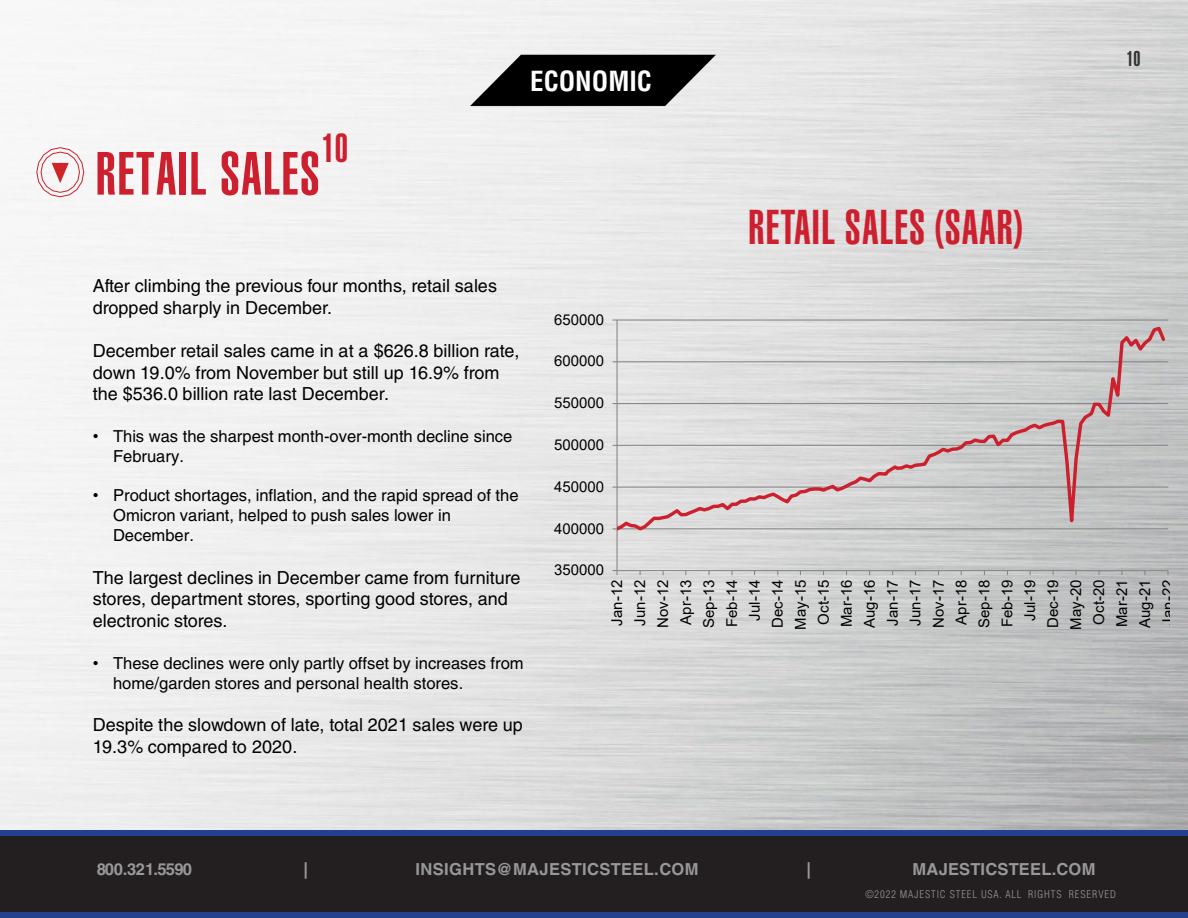
<style>
.page{position:relative;width:1188px;height:918px;background:#fff}
.page>*{position:absolute;margin:0;border:0;box-sizing:border-box;transform-origin:0 0}
.t1{font:60px "Helvetica LT Std Ultra Comp";letter-spacing:.025em;color:#cd202f}
.t2{font:48px "Helvetica LT Std Ultra Comp";letter-spacing:.03em;color:#cd202f}
.t3{font:39.9px "Helvetica LT Std Ultra Comp";color:#cd202f}
.t4{font:700 condensed 27px "Helvetica LT Std";color:#fff}
.t5{font:21px "Helvetica LT Std Ultra Comp";color:#303335}
.t6{font:18px/21.6px "Helvetica LT Std";color:#000}
.t7{font:16.5px/19.8px "Helvetica LT Std";color:#000}
.t8{font:700 16.5px "Helvetica LT Std";letter-spacing:.015em;color:#989899}
.t9{font:700 16.5px "Helvetica LT Std";letter-spacing:-.045em;color:#989899}
.t10{font:15px "Arial";color:#000}
.t11{font:300 condensed 10.5px "Helvetica LT Std";letter-spacing:.09em;color:#989899}
.s1{font-family:"Arial"}
</style>
<div class="page">
<img style="left:469px;top:26px;width:250px;height:106px">
<div style="left:0;top:833px;width:1188px;height:82px;background:#231f20"></div>
<div style="left:0;top:912px;width:1188px;height:6px;background:#25408f"></div>
<div style="left:0;top:830px;width:1188px;height:6px;background:#25408f"></div>
<svg style="left:36px;top:147px;width:49px;height:51px"></svg>
<hr style="left:617px;top:320px;width:551px;height:1px;background:#868686">
<hr style="left:616px;top:320px;width:2px;height:251px;background:#868686">
<hr style="left:617px;top:570px;width:551px;height:1px;background:#868686">
<svg style="left:613px;top:570px;width:5px;height:5px"></svg>
<svg style="left:617px;top:324px;width:551px;height:242px;background:#d1cece"></svg>
<h1 class="t4" style="left:530px;top:64px;width:123px">ECONOMIC</h1>
<p class="t5" style="left:1126px;top:47px;width:16px">10</p>
<h1 class="t3" style="left:322px;top:125px;width:28px">10</h1>
<h1 class="t1" style="left:96px;top:139px;width:225px">RETAIL SALES</h1>
<h1 class="t6" style="left:93px;top:275px;width:406px">After climbing the previous four months, retail sales dropped sharply in December.</h1>
<h1 class="t6" style="left:93px;top:340px;width:428px">December retail sales came in at a $626.8 billion rate, down 19.0% from November but still up 16.9% from the $536.0 billion rate last December.</h1>
<p class="t7" style="left:113px;top:426px;width:401px;text-indent:-20px"><span class="s1">•</span> This was the sharpest month-over-month decline since<br>February.</p>
<p class="t7" style="left:113px;top:486px;width:407px;text-indent:-20px"><span class="s1">•</span> Product shortages, inflation, and the rapid spread of the<br>Omicron variant, helped to push sales lower in<br>December.</p>
<h1 class="t6" style="left:93px;top:567px;width:429px">The largest declines in December came from furniture stores, department stores, sporting good stores, and electronic stores.</h1>
<p class="t7" style="left:113px;top:653px;width:412px;text-indent:-20px"><span class="s1">•</span> These declines were only partly offset by increases from home/garden stores and personal health stores.</p>
<h1 class="t6" style="left:93px;top:714px;width:432px">Despite the slowdown of late, total 2021 sales were up<br>19.3% compared to 2020.</h1>
<p class="t2" style="left:748px;top:199px;width:275px">RETAIL SALES (SAAR)</p>
<p class="t10" style="left:554px;top:309px;width:52px">650000</p>
<p class="t10" style="left:554px;top:351px;width:52px">600000</p>
<p class="t10" style="left:554px;top:393px;width:52px">550000</p>
<p class="t10" style="left:554px;top:434px;width:52px">500000</p>
<p class="t10" style="left:554px;top:476px;width:52px">450000</p>
<p class="t10" style="left:554px;top:518px;width:52px">400000</p>
<p class="t10" style="left:554px;top:560px;width:52px">350000</p>
<p class="t10" style="left:607px;top:626px;width:47px;rotate:-90deg">Jan-12</p>
<p class="t10" style="left:630px;top:626px;width:47px;rotate:-90deg">Jun-12</p>
<p class="t10" style="left:653px;top:628px;width:50px;rotate:-90deg">Nov-12</p>
<p class="t10" style="left:675px;top:625px;width:47px;rotate:-90deg">Apr-13</p>
<p class="t10" style="left:699px;top:628px;width:50px;rotate:-90deg">Sep-13</p>
<p class="t10" style="left:722px;top:627px;width:49px;rotate:-90deg">Feb-14</p>
<p class="t10" style="left:744px;top:621px;width:42px;rotate:-90deg">Jul-14</p>
<p class="t10" style="left:767px;top:628px;width:50px;rotate:-90deg">Dec-14</p>
<p class="t10" style="left:790px;top:630px;width:52px;rotate:-90deg">May-15</p>
<p class="t10" style="left:813px;top:625px;width:47px;rotate:-90deg">Oct-15</p>
<p class="t10" style="left:836px;top:627px;width:49px;rotate:-90deg">Mar-16</p>
<p class="t10" style="left:859px;top:628px;width:50px;rotate:-90deg">Aug-16</p>
<p class="t10" style="left:882px;top:626px;width:47px;rotate:-90deg">Jan-17</p>
<p class="t10" style="left:905px;top:626px;width:47px;rotate:-90deg">Jun-17</p>
<p class="t10" style="left:928px;top:628px;width:50px;rotate:-90deg">Nov-17</p>
<p class="t10" style="left:951px;top:625px;width:47px;rotate:-90deg">Apr-18</p>
<p class="t10" style="left:974px;top:628px;width:50px;rotate:-90deg">Sep-18</p>
<p class="t10" style="left:997px;top:627px;width:49px;rotate:-90deg">Feb-19</p>
<p class="t10" style="left:1020px;top:621px;width:42px;rotate:-90deg">Jul-19</p>
<p class="t10" style="left:1043px;top:628px;width:50px;rotate:-90deg">Dec-19</p>
<p class="t10" style="left:1066px;top:630px;width:52px;rotate:-90deg">May-20</p>
<p class="t10" style="left:1089px;top:625px;width:47px;rotate:-90deg">Oct-20</p>
<p class="t10" style="left:1112px;top:627px;width:49px;rotate:-90deg">Mar-21</p>
<p class="t10" style="left:1135px;top:628px;width:50px;rotate:-90deg">Aug-21</p>
<p class="t10" style="left:1158px;top:626px;width:47px;rotate:-90deg">Jan-22</p>
<p class="t9" style="left:97px;top:859px;width:97px">800.321.5590</p>
<p class="t8" style="left:303px;top:859px;width:6px">|</p>
<p class="t8" style="left:415px;top:859px;width:285px">INSIGHTS@MAJESTICSTEEL.COM</p>
<p class="t8" style="left:807px;top:859px;width:6px">|</p>
<p class="t8" style="left:913px;top:859px;width:184px">MAJESTICSTEEL.COM</p>
<p class="t11" style="left:865px;top:888px;width:252px">©2022 MAJESTIC STEEL USA. ALL RIGHTS RESERVED</p>
</div>
